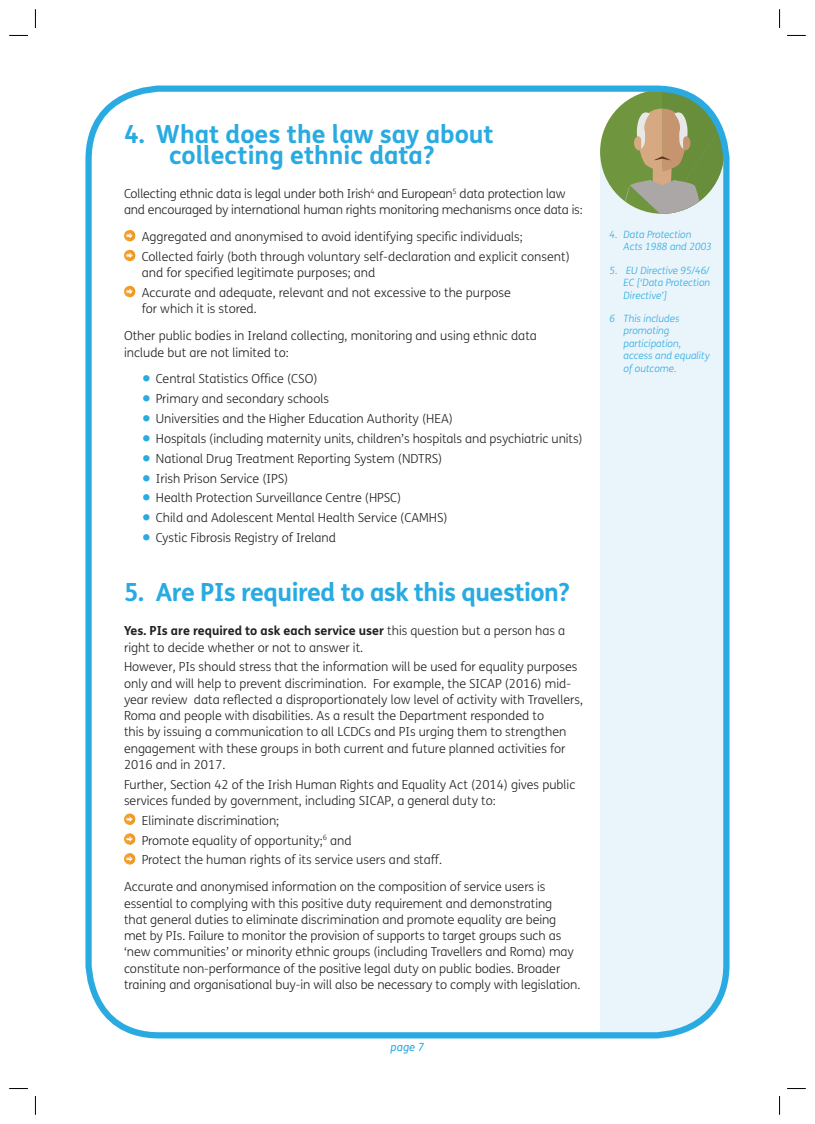
<style>
.page{position:relative;width:815px;height:1124px;background:#fff}
.page>*{position:absolute;margin:0;border:0;box-sizing:border-box;transform-origin:0 0}
.t1{font:700 25px/21.2px "FS Me";color:#29abe2;text-align:center}
.t2{font:700 25px "FS Me";letter-spacing:-.02em;color:#29abe2}
.t3{font:300 12.5px/16.2px "FS Me";color:#231f20}
.t4{font:italic 11.25px "FS Me";color:#29abe2}
.t5{font:italic 300 10px/12.5px "FS Me";color:#29abe2}
.s1{font-size:27.5px;color:#29abe2}
.s2{font-weight:700}
</style>
<div class="page">
<div style="left:600px;top:214px;width:126px;height:817px;background:#eaf4fb"></div>
<svg style="left:600px;top:92px;width:123px;height:122px;background:#9dac7e"></svg>
<div style="left:85px;top:85px;width:645px;height:953px;border:6px solid #29abe2;border-radius:71px"></div>
<svg style="left:124px;top:230px;width:11px;height:11px"></svg>
<svg style="left:124px;top:250px;width:11px;height:11px"></svg>
<svg style="left:124px;top:286px;width:11px;height:11px"></svg>
<svg style="left:124px;top:813px;width:11px;height:11px"></svg>
<svg style="left:124px;top:833px;width:11px;height:11px"></svg>
<svg style="left:124px;top:853px;width:11px;height:11px"></svg>
<svg style="left:9px;top:35px;width:19px;height:1px"></svg>
<svg style="left:787px;top:35px;width:19px;height:1px"></svg>
<svg style="left:9px;top:1088px;width:19px;height:1px"></svg>
<svg style="left:787px;top:1088px;width:19px;height:1px"></svg>
<svg style="left:35px;top:9px;width:1px;height:19px"></svg>
<svg style="left:35px;top:1096px;width:1px;height:18px"></svg>
<svg style="left:779px;top:9px;width:1px;height:19px"></svg>
<svg style="left:779px;top:1096px;width:1px;height:18px"></svg>
<p class="t1" style="left:124px;top:122px;width:371px">4. What does the law say about collecting ethnic data?</p>
<p class="t3" style="left:124px;top:185px;width:460px">Collecting ethnic data is legal under both Irish<sup>4</sup> and European<sup>5</sup> data protection law and encouraged by international human rights monitoring mechanisms once data is:</p>
<p class="t3" style="left:142px;top:228px;width:383px">Aggregated and anonymised to avoid identifying specific individuals;</p>
<p class="t3" style="left:142px;top:248px;width:430px">Collected fairly (both through voluntary self-declaration and explicit consent) and for specified legitimate purposes; and</p>
<p class="t3" style="left:142px;top:284px;width:371px">Accurate and adequate, relevant and not excessive to the purpose for which it is stored.</p>
<p class="t3" style="left:124px;top:327px;width:414px">Other public bodies in Ireland collecting, monitoring and using ethnic data include but are not limited to:</p>
<p class="t3" style="left:142px;top:370px;width:177px"><span class="s1">•</span> Central Statistics Office (CSO)</p>
<p class="t3" style="left:142px;top:390px;width:189px"><span class="s1">•</span> Primary and secondary schools</p>
<p class="t3" style="left:142px;top:410px;width:313px"><span class="s1">•</span> Universities and the Higher Education Authority (HEA)</p>
<p class="t3" style="left:142px;top:430px;width:443px"><span class="s1">•</span> Hospitals (including maternity units, children’s hospitals and psychiatric units)</p>
<p class="t3" style="left:142px;top:450px;width:302px"><span class="s1">•</span> National Drug Treatment Reporting System (NDTRS)</p>
<p class="t3" style="left:142px;top:469px;width:148px"><span class="s1">•</span> Irish Prison Service (IPS)</p>
<p class="t3" style="left:142px;top:489px;width:261px"><span class="s1">•</span> Health Protection Surveillance Centre (HPSC)</p>
<p class="t3" style="left:142px;top:509px;width:307px"><span class="s1">•</span> Child and Adolescent Mental Health Service (CAMHS)</p>
<p class="t3" style="left:142px;top:529px;width:196px"><span class="s1">•</span> Cystic Fibrosis Registry of Ireland</p>
<p class="t2" style="left:124px;top:573px;width:447px">5. Are PIs required to ask this question?</p>
<p class="t3" style="left:124px;top:622px;width:443px"><span class="s2">Yes. PIs are required to ask each service user</span> this question but a person has a right to decide whether or not to answer it.</p>
<p class="t3" style="left:124px;top:658px;width:461px">However, PIs should stress that the information will be used for equality purposes only and will help to prevent discrimination. For example, the SICAP (2016) mid&shy;year review data reflected a disproportionately low level of activity with Travellers, Roma and people with disabilities. As a result the Department responded to<br>this by issuing a communication to all LCDCs and PIs urging them to strengthen engagement with these groups in both current and future planned activities for 2016 and in 2017.</p>
<p class="t3" style="left:124px;top:775px;width:453px">Further, Section 42 of the Irish Human Rights and Equality Act (2014) gives public services funded by government, including SICAP, a general duty to:</p>
<p class="t3" style="left:142px;top:811px;width:139px">Eliminate discrimination;</p>
<p class="t3" style="left:142px;top:831px;width:211px">Promote equality of opportunity;<sup>6</sup> and</p>
<p class="t3" style="left:142px;top:851px;width:302px">Protect the human rights of its service users and staff.</p>
<p class="t3" style="left:124px;top:878px;width:458px">Accurate and anonymised information on the composition of service users is essential to complying with this positive duty requirement and demonstrating<br>that general duties to eliminate discrimination and promote equality are being met by PIs. Failure to monitor the provision of supports to target groups such as ‘new communities’ or minority ethnic groups (including Travellers and Roma) may constitute non-performance of the positive legal duty on public bodies. Broader training and organisational buy-in will also be necessary to comply with legislation.</p>
<p class="t4" style="left:391px;top:1038px;width:35px">page 7</p>
<p class="t5" style="left:624px;top:228px;width:90px;text-indent:-14px">4. Data Protection<br>Acts 1988 and 2003</p>
<p class="t5" style="left:624px;top:263px;width:88px;text-align:justify;text-indent:-14px">5. EU Directive 95/46/ EC [‘Data Protection Directive’]</p>
<p class="t5" style="left:624px;top:312px;width:88px;text-indent:-14px">6 This includes promoting participation, access and equality of outcome.</p>
</div>
